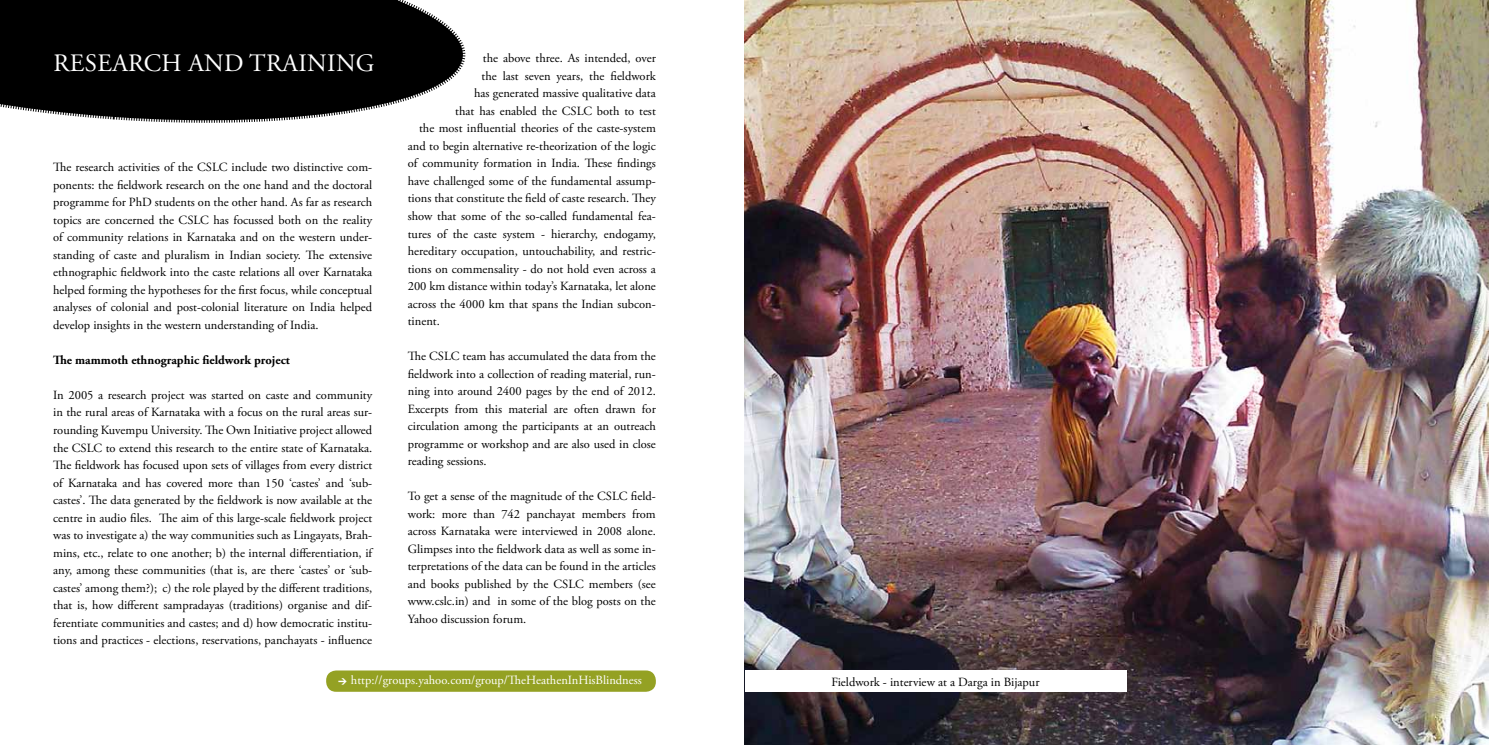
<style>
.page{position:relative;width:1489px;height:745px;background:#fff}
.page>*{position:absolute;margin:0;border:0;box-sizing:border-box;transform-origin:0 0}
.t1{font:25px "Adobe Garamond Pro";color:#fff}
.t2{font:12.5px/17.5px "Adobe Garamond Pro";color:#000;text-align:justify}
.t3{font:12.5px "Adobe Garamond Pro";color:#fff}
.t4{font:700 12.5px "Adobe Garamond Pro";color:#000}
.s1{font-family:"DIN";font-weight:900;font-size:8.75px}
</style>
<div class="page">
<svg style="left:0;top:0;width:466px;height:123px;background:#1d1d1d"></svg>
<img style="left:744px;top:0;width:744px;height:744px">
<div style="left:744px;top:670px;width:382px;height:21px;background:#fff"></div>
<div style="left:326px;top:670px;width:330px;height:21px;background:#94a123;border-radius:10px"></div>
<h1 class="t1" style="left:53px;top:48px;width:34px">Research</h1>
<h1 class="t1" style="left:188px;top:48px;width:20px">and</h1>
<h1 class="t1" style="left:249px;top:48px;width:17px">training</h1>
<p class="t2" style="left:483px;top:50px;width:174px">the above three. As intended, over</p>
<p class="t2" style="left:481px;top:67px;width:176px">the last seven years, the fieldwork</p>
<p class="t2" style="left:474px;top:85px;width:183px">has generated massive qualitative data</p>
<p class="t2" style="left:455px;top:102px;width:202px">that has enabled the CSLC both to test</p>
<p class="t2" style="left:419px;top:120px;width:238px">the most influential theories of the caste-system</p>
<p class="t2" style="left:408px;top:137px;width:249px">and to begin alternative re-theorization of the logic</p>
<p class="t2" style="left:408px;top:155px;width:249px">of community formation in India. These findings</p>
<p class="t2" style="left:408px;top:172px;width:249px">have challenged some of the fundamental assump-</p>
<p class="t2" style="left:408px;top:190px;width:249px">tions that constitute the field of caste research. They</p>
<p class="t2" style="left:408px;top:207px;width:249px">show that some of the so-called fundamental fea-</p>
<p class="t2" style="left:408px;top:225px;width:249px">tures of the caste system - hierarchy, endogamy,</p>
<p class="t2" style="left:408px;top:242px;width:249px">hereditary occupation, untouchability, and restric-</p>
<p class="t2" style="left:408px;top:260px;width:249px">tions on commensality - do not hold even across a</p>
<p class="t2" style="left:408px;top:277px;width:249px">200 km distance within today’s Karnataka, let alone</p>
<p class="t2" style="left:408px;top:295px;width:249px">across the 4000 km that spans the Indian subcon-</p>
<p class="t2" style="left:408px;top:312px;width:34px">tinent.</p>
<p class="t2" style="left:408px;top:347px;width:249px">The CSLC team has accumulated the data from the fieldwork into a collection of reading material, run&shy;ning into around 2400 pages by the end of 2012.<br>Excerpts from this material are often drawn for circulation among the participants at an outreach programme or workshop and are also used in close reading sessions.</p>
<p class="t2" style="left:408px;top:487px;width:249px">To get a sense of the magnitude of the CSLC field&shy;work: more than 742 panchayat members from across Karnataka were interviewed in 2008 alone.<br>Glimpses into the fieldwork data as well as some in&shy;terpretations of the data can be found in the articles and books published by the CSLC members (see www.cslc.in) and in some of the blog posts on the Yahoo discussion forum.</p>
<p class="t2" style="left:53px;top:159px;width:320px">The research activities of the CSLC include two distinctive com&shy;ponents: the fieldwork research on the one hand and the doctoral programme for PhD students on the other hand. As far as research topics are concerned the CSLC has focussed both on the reality of community relations in Karnataka and on the western under&shy;standing of caste and pluralism in Indian society. The extensive ethnographic fieldwork into the caste relations all over Karnataka helped forming the hypotheses for the first focus, while conceptual analyses of colonial and post-colonial literature on India helped develop insights in the western understanding of India.</p>
<p class="t4" style="left:53px;top:352px;width:238px">The mammoth ethnographic fieldwork project</p>
<p class="t2" style="left:53px;top:386px;width:320px">In 2005 a research project was started on caste and community in the rural areas of Karnataka with a focus on the rural areas sur&shy;rounding Kuvempu University. The Own Initiative project allowed the CSLC to extend this research to the entire state of Karnataka.<br>The fieldwork has focused upon sets of villages from every district of Karnataka and has covered more than 150 ‘castes’ and ‘sub&shy;castes’. The data generated by the fieldwork is now available at the centre in audio files. The aim of this large-scale fieldwork project was to investigate a) the way communities such as Lingayats, Brah&shy;mins, etc., relate to one another; b) the internal differentiation, if any, among these communities (that is, are there ‘castes’ or ‘sub&shy;castes’ among them?); c) the role played by the different traditions, that is, how different sampradayas (traditions) organise and dif&shy;ferentiate communities and castes; and d) how democratic institu&shy;tions and practices - elections, reservations, panchayats - influence</p>
<p class="t3" style="left:338px;top:672px;width:305px"><span class="s1">&gt;</span> http://groups.yahoo.com/group/TheHeathenInHisBlindness</p>
<p class="t2" style="left:831px;top:673px;width:209px">Fieldwork - interview at a Darga in Bijapur</p>
</div>
